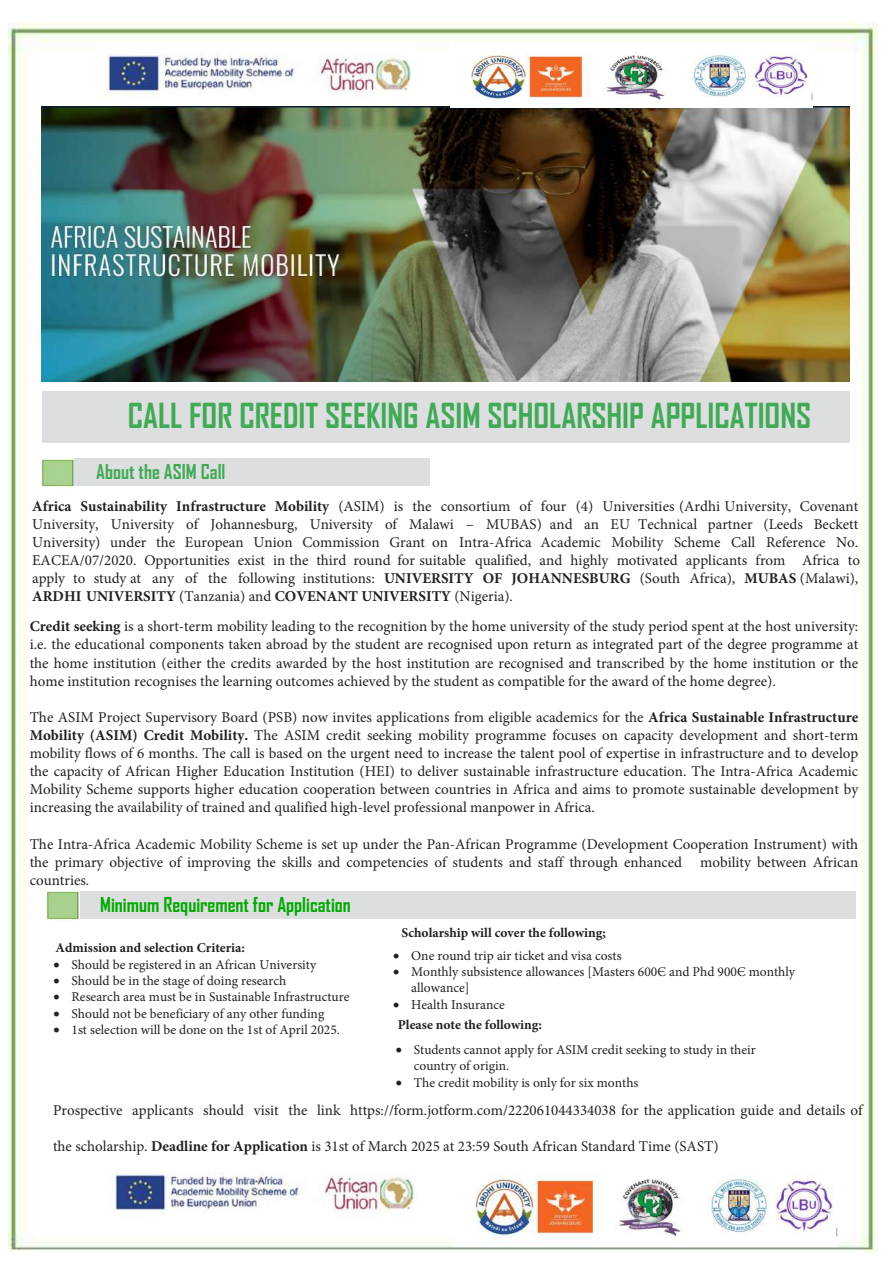
<style>
.page{position:relative;width:893px;height:1263px;background:#fff}
.page>*{position:absolute;margin:0;border:0;box-sizing:border-box;transform-origin:0 0}
.t1{font:700 33px "Agency FB";color:#40aa55}
.t2{font:700 19.65px "Agency FB";color:#0a0}
.t3{font:700 19.65px "Agency FB";color:#40aa55}
.t4{font:15px/18.1px "Minion Pro";color:#231f20;text-align:justify}
.t5{font:13.5px/16.2px "Minion Pro";color:#231f20}
.t6{font:700 13.5px/20.7px "Minion Pro";color:#231f20}
.s1{font-weight:700}
.s2{font-weight:400}
</style>
<div class="page">
<img style="left:9px;top:23px;width:868px;height:1230px">
<div style="left:43px;top:391px;width:807px;height:52px;background:#dddee0"></div>
<div style="left:75px;top:458px;width:355px;height:27px;background:#dddee0"></div>
<div style="left:80px;top:891px;width:776px;height:27px;background:#dddee0"></div>
<img style="left:107px;top:1161px;width:313px;height:57px">
<img style="left:42px;top:107px;width:808px;height:275px">
<img style="left:100px;top:42px;width:316px;height:58px">
<img style="left:41px;top:459px;width:32px;height:29px">
<img style="left:46px;top:890px;width:33px;height:30px">
<img style="left:453px;top:1162px;width:385px;height:84px">
<img style="left:451px;top:42px;width:361px;height:66px">
<h1 class="t1" style="left:128px;top:395px;width:685px">CALL FOR CREDIT SEEKING ASIM SCHOLARSHIP APPLICATIONS</h1>
<h2 class="t3" style="left:96px;top:459px;width:131px">About the ASIM Call</h2>
<p class="t4" style="left:32px;top:497px;width:829px"><span class="s1">Africa Sustainability Infrastructure Mobility</span> (ASIM) is the consortium of four (4) Universities (Ardhi University, Covenant University, University of Johannesburg, University of Malawi – MUBAS) and an EU Technical partner (Leeds Beckett University) under the European Union Commission Grant on Intra-Africa Academic Mobility Scheme Call Reference No.<br>EACEA/07/2020. Opportunities exist in the third round for suitable qualified, and highly motivated applicants from Africa to apply to study at any of the following institutions: <span class="s1">UNIVERSITY OF JOHANNESBURG</span> (South Africa), <span class="s1">MUBAS</span> (Malawi), <span class="s1">ARDHI UNIVERSITY</span> (Tanzania) and <span class="s1">COVENANT UNIVERSITY</span> (Nigeria).</p>
<p class="t4" style="left:30px;top:617px;width:830px"><span class="s1">Credit seeking</span> is a short-term mobility leading to the recognition by the home university of the study period spent at the host university: i.e. the educational components taken abroad by the student are recognised upon return as integrated part of the degree programme at the home institution (either the credits awarded by the host institution are recognised and transcribed by the home institution or the home institution recognises the learning outcomes achieved by the student as compatible for the award of the home degree).</p>
<p class="t4" style="left:30px;top:708px;width:830px">The ASIM Project Supervisory Board (PSB) now invites applications from eligible academics for the <span class="s1">Africa Sustainable Infrastructure Mobility (ASIM) Credit Mobility.</span> The ASIM credit seeking mobility programme focuses on capacity development and short-term mobility flows of 6 months. The call is based on the urgent need to increase the talent pool of expertise in infrastructure and to develop the capacity of African Higher Education Institution (HEI) to deliver sustainable infrastructure education. The Intra-Africa Academic Mobility Scheme supports higher education cooperation between countries in Africa and aims to promote sustainable development by increasing the availability of trained and qualified high-level professional manpower in Africa.</p>
<p class="t4" style="left:30px;top:835px;width:830px">The Intra-Africa Academic Mobility Scheme is set up under the Pan-African Programme (Development Cooperation Instrument) with the primary objective of improving the skills and competencies of students and staff through enhanced mobility between African countries.</p>
<h2 class="t2" style="left:100px;top:892px;width:252px">Minimum Requirement for Application</h2>
<p class="t6" style="left:56px;top:937px;width:191px">Admission and selection Criteria:</p>
<p class="t5" style="left:54px;top:956px;width:264px">• Should be registered in an African University</p>
<p class="t5" style="left:54px;top:972px;width:234px">• Should be in the stage of doing research</p>
<p class="t5" style="left:54px;top:989px;width:297px">• Research area must be in Sustainable Infrastructure</p>
<p class="t5" style="left:54px;top:1005px;width:272px">• Should not be beneficiary of any other funding</p>
<p class="t5" style="left:54px;top:1021px;width:288px">• 1st selection will be done on the 1st of April 2025.</p>
<p class="t6" style="left:402px;top:922px;width:206px">Scholarship will cover the following;</p>
<p class="t5" style="left:393px;top:947px;width:230px">• One round trip air ticket and visa costs</p>
<p class="t5" style="left:411px;top:964px;width:385px;text-indent:-18px">• Monthly subsistence allowances [Masters 600Є and Phd 900Є monthly allowance]</p>
<p class="t6" style="left:398px;top:994px;width:146px;text-indent:-5px">• <span class="s2">Health Insurance<br></span>Please note the following:</p>
<p class="t5" style="left:414px;top:1041px;width:344px;text-indent:-18px">• Students cannot apply for ASIM credit seeking to study in their country of origin.</p>
<p class="t5" style="left:396px;top:1074px;width:244px">• The credit mobility is only for six months</p>
<p class="t4" style="left:53px;top:1101px;width:811px">Prospective applicants should visit the link https://form.jotform.com/222061044334038 for the application guide and details of</p>
<p class="t4" style="left:53px;top:1137px;width:667px">the scholarship. <span class="s1">Deadline for Application</span> is 31st of March 2025 at 23:59 South African Standard Time (SAST)</p>
</div>
